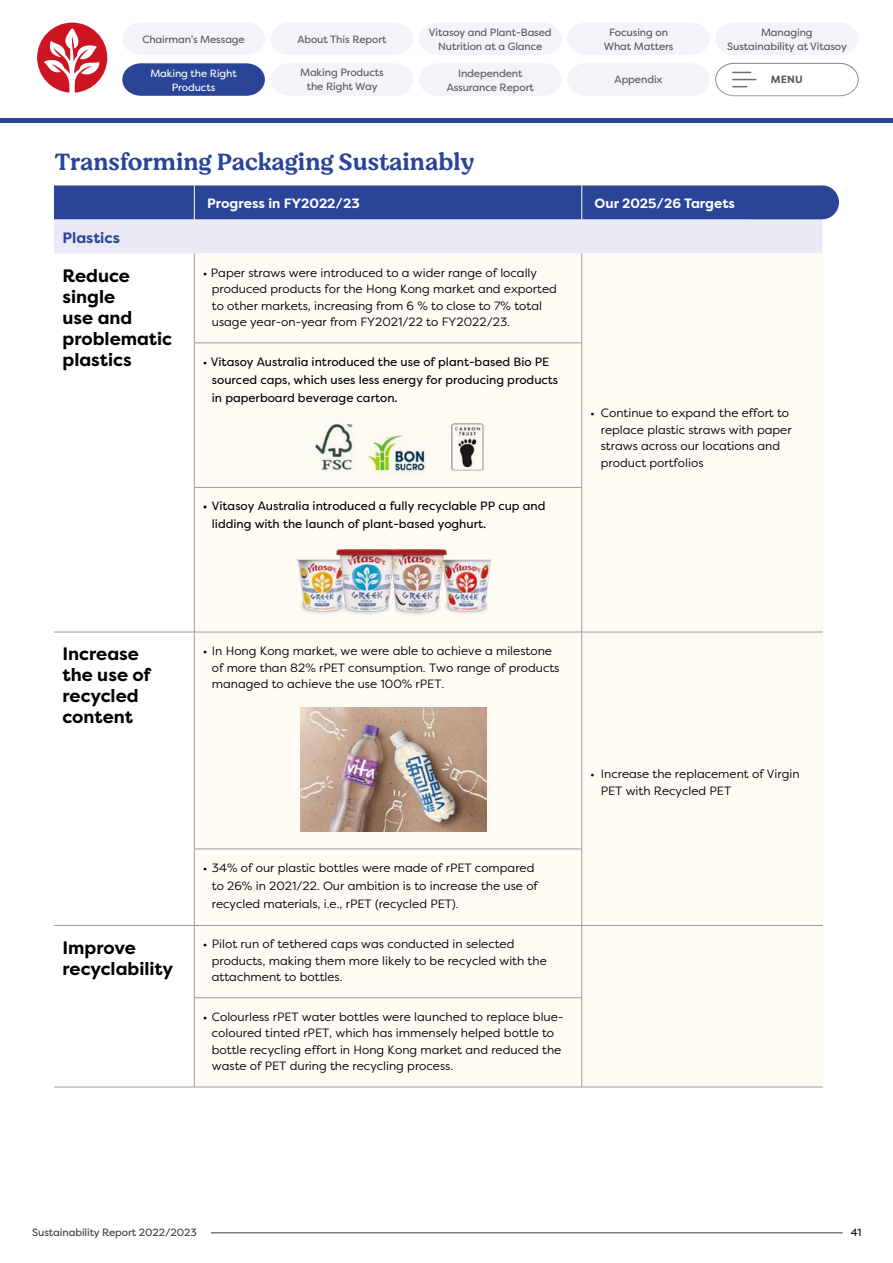
<style>
.page{position:relative;width:893px;height:1263px;background:#fff}
.page>*{position:absolute;margin:0;border:0;box-sizing:border-box;transform-origin:0 0}
.t1{font:500 24px "Moranga";color:#2a4597}
.t2{font:700 18px/21px "Filson Pro";color:#000}
.t3{font:700 15px "Filson Pro";color:#2a4597}
.t4{font:700 13.5px "Filson Pro";color:#fff}
.t5{font:12px/16.5px "Filson Pro";color:#000}
.t6{font:12px/18px "Filson Pro";color:#000}
.t7{font:10.5px/14.1px "Filson Pro";letter-spacing:-.01em;color:#575756;text-align:center}
.t8{font:10.5px "Filson Pro";letter-spacing:-.01em;color:#3c3c3b}
.t9{font:10.5px/14.1px "Filson Pro";letter-spacing:-.01em;color:#fff;text-align:center}
.t10{font:700 10.5px "Filson Pro";color:#575756}
.t11{font:10.5px "Filson Pro";color:#000}
.s1{font-style:inherit}
</style>
<div class="page">
<hr style="left:211px;top:1232px;width:631px;height:1px;background:#3c3c3b">
<hr style="left:0;top:118px;width:893px;height:4px;background:#2a4597">
<div style="left:271px;top:64px;width:142px;height:31px;background:#f3f3fa"></div>
<svg style="left:122px;top:63px;width:143px;height:33px;background:#39529e"></svg>
<div style="left:123px;top:23px;width:142px;height:32px;background:#f3f3fa"></div>
<div style="left:271px;top:23px;width:142px;height:32px;background:#f3f3fa"></div>
<div style="left:419px;top:23px;width:291px;height:32px;background:#f3f3fa"></div>
<div style="left:716px;top:23px;width:142px;height:32px;background:#f3f3fa"></div>
<svg style="left:37px;top:23px;width:70px;height:70px"></svg>
<svg style="left:419px;top:63px;width:440px;height:34px"></svg>
<svg style="left:54px;top:185px;width:785px;height:69px;background:#8d9ac7"></svg>
<div style="left:195px;top:254px;width:628px;height:833px;background:#fefbf5"></div>
<hr style="left:54px;top:185px;width:140px;height:1px;background:#9d9d9c">
<hr style="left:194px;top:185px;width:388px;height:1px;background:#9d9d9c">
<hr style="left:582px;top:185px;width:241px;height:1px;background:#9d9d9c">
<hr style="left:822px;top:220px;width:1px;height:34px;background:#fff">
<hr style="left:194px;top:343px;width:388px;height:1px;background:#9d9d9c">
<hr style="left:194px;top:487px;width:388px;height:1px;background:#9d9d9c">
<hr style="left:194px;top:632px;width:388px;height:1px;background:#9d9d9c">
<hr style="left:582px;top:632px;width:241px;height:1px;background:#9d9d9c">
<hr style="left:194px;top:849px;width:388px;height:1px;background:#9d9d9c">
<hr style="left:194px;top:925px;width:388px;height:1px;background:#9d9d9c">
<hr style="left:582px;top:925px;width:241px;height:1px;background:#9d9d9c">
<hr style="left:194px;top:997px;width:388px;height:1px;background:#9d9d9c">
<hr style="left:194px;top:1087px;width:388px;height:1px;background:#9d9d9c">
<hr style="left:582px;top:1087px;width:241px;height:1px;background:#9d9d9c">
<hr style="left:54px;top:632px;width:140px;height:1px;background:#9d9d9c">
<hr style="left:54px;top:925px;width:140px;height:1px;background:#9d9d9c">
<hr style="left:54px;top:1087px;width:140px;height:1px;background:#9d9d9c">
<hr style="left:194px;top:186px;width:1px;height:34px;background:#fff">
<hr style="left:581px;top:186px;width:1px;height:34px;background:#fff">
<hr style="left:194px;top:254px;width:1px;height:89px;background:#9d9d9c">
<hr style="left:581px;top:254px;width:1px;height:89px;background:#9d9d9c">
<hr style="left:194px;top:343px;width:1px;height:144px;background:#9d9d9c">
<hr style="left:581px;top:343px;width:1px;height:144px;background:#9d9d9c">
<hr style="left:194px;top:488px;width:1px;height:144px;background:#9d9d9c">
<hr style="left:581px;top:488px;width:1px;height:144px;background:#9d9d9c">
<hr style="left:194px;top:632px;width:1px;height:217px;background:#9d9d9c">
<hr style="left:581px;top:632px;width:1px;height:217px;background:#9d9d9c">
<hr style="left:194px;top:849px;width:1px;height:76px;background:#9d9d9c">
<hr style="left:581px;top:849px;width:1px;height:76px;background:#9d9d9c">
<hr style="left:194px;top:926px;width:1px;height:71px;background:#9d9d9c">
<hr style="left:581px;top:926px;width:1px;height:71px;background:#9d9d9c">
<hr style="left:194px;top:998px;width:1px;height:89px;background:#9d9d9c">
<hr style="left:581px;top:998px;width:1px;height:89px;background:#9d9d9c">
<img style="left:293px;top:546px;width:201px;height:72px">
<img style="left:307px;top:419px;width:183px;height:57px">
<img style="left:301px;top:708px;width:186px;height:124px">
<p class="t7" style="left:142px;top:32px;width:104px">Chairman’s Message</p>
<p class="t7" style="left:297px;top:32px;width:91px">About This Report</p>
<p class="t7" style="left:300px;top:65px;width:85px">Making Products the Right Way</p>
<p class="t9" style="left:150px;top:66px;width:88px">Making the Right<br>Products</p>
<p class="t7" style="left:429px;top:25px;width:124px">Vitasoy and Plant-Based<br>Nutrition at a Glance</p>
<p class="t7" style="left:447px;top:66px;width:89px">Independent<br>Assurance Report</p>
<p class="t7" style="left:615px;top:72px;width:50px">Appendix</p>
<p class="t7" style="left:604px;top:25px;width:71px">Focusing on<br>What Matters</p>
<p class="t7" style="left:727px;top:25px;width:121px">Managing<br>Sustainability at Vitasoy</p>
<p class="t10" style="left:771px;top:73px;width:33px">MENU</p>
<h1 class="t1" style="left:55px;top:145px;width:421px">Transforming Packaging Sustainably</h1>
<p class="t4" style="left:207px;top:195px;width:154px">Progress in FY2022/23</p>
<p class="t4" style="left:594px;top:195px;width:142px">Our 2025/26 Targets</p>
<p class="t3" style="left:63px;top:228px;width:59px">Plastics</p>
<h2 class="t2" style="left:63px;top:265px;width:111px">Reduce single<br>use and problematic plastics</h2>
<p class="t5" style="left:212px;top:264px;width:347px;text-indent:-9px">• Paper straws were introduced to a wider range of locally produced products for the Hong Kong market and exported to other markets, increasing from 6 % to close to 7% total usage year-on-year from FY2021/22 to FY2022/23.</p>
<p class="t5" style="left:601px;top:405px;width:192px;text-indent:-10px">• Continue to expand the effort to replace plastic straws with paper straws across our locations and product portfolios</p>
<p class="t6" style="left:212px;top:352px;width:348px;text-indent:-9px"><span class="s1">•</span> Vitasoy Australia introduced the use of plant-based Bio PE sourced caps, which uses less energy for producing products in paperboard beverage carton.</p>
<p class="t6" style="left:212px;top:497px;width:335px;text-indent:-9px">• Vitasoy Australia introduced a fully recyclable PP cup and lidding with the launch of plant-based yoghurt.</p>
<h2 class="t2" style="left:63px;top:644px;width:90px">Increase the use of recycled content</h2>
<p class="t5" style="left:212px;top:642px;width:349px;text-indent:-9px">• In Hong Kong market, we were able to achieve a milestone of more than 82% rPET consumption. Two range of products managed to achieve the use 100% rPET.</p>
<p class="t5" style="left:212px;top:858px;width:328px;line-height:18px;text-indent:-9px">• 34% of our plastic bottles were made of rPET compared to 26% in 2021/22. Our ambition is to increase the use of recycled materials, i.e., rPET (recycled PET).</p>
<h2 class="t2" style="left:63px;top:937px;width:112px">Improve recyclability</h2>
<p class="t5" style="left:212px;top:936px;width:337px;text-indent:-9px">• Pilot run of tethered caps was conducted in selected products, making them more likely to be recycled with the attachment to bottles.</p>
<p class="t5" style="left:212px;top:1008px;width:353px;text-indent:-9px">• Colourless rPET water bottles were launched to replace blue&shy;coloured tinted rPET, which has immensely helped bottle to bottle recycling effort in Hong Kong market and reduced the waste of PET during the recycling process.</p>
<p class="t5" style="left:601px;top:765px;width:200px;text-indent:-10px">• Increase the replacement of Virgin<br>PET with Recycled PET</p>
<p class="t8" style="left:32px;top:1226px;width:166px">Sustainability Report 2022/2023</p>
<p class="t11" style="left:851px;top:1225px;width:12px">41</p>
</div>
